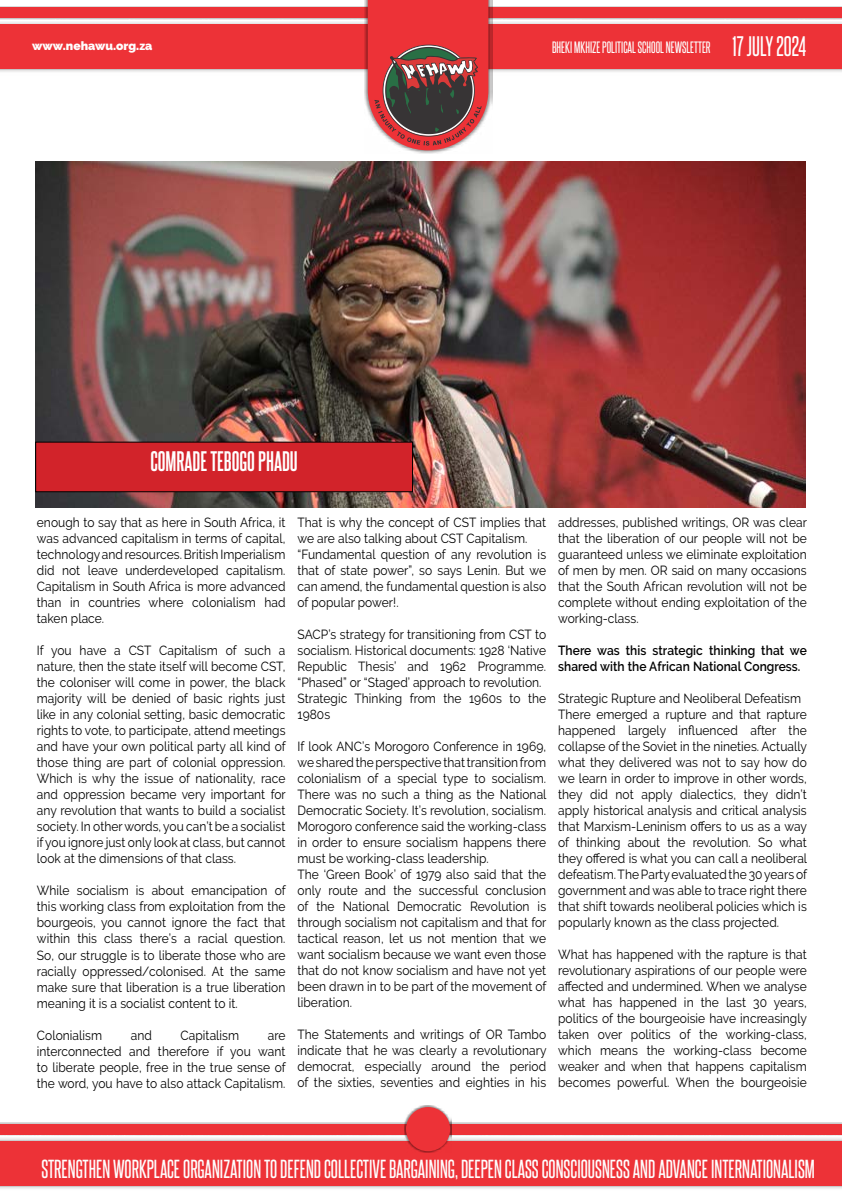
<style>
.page{position:relative;width:842px;height:1191px;background:#fff}
.page>*{position:absolute;margin:0;border:0;box-sizing:border-box;transform-origin:0 0}
.t1{font:700 24px "Steelfish Rg";color:#fff}
.t2{font:24px "Steelfish Rg";color:#fff}
.t3{font:22.2px "Steelfish Rg";color:#fefefe}
.t4{font:14px "Steelfish Rg";color:#fefefe}
.t5{font:13.2px/16px "Raleway";letter-spacing:.005em;color:#000;text-align:justify;scale:.91 1}
.t6{font:600 13.2px/16px "Raleway";letter-spacing:.005em;color:#000;scale:.91 1}
.t7{font:900 12px "Raleway";color:#fefefe}
</style>
<div class="page">
<img style="left:0;top:6px;width:842px;height:70px">
<div style="left:0;top:25px;width:842px;height:44px;background:#ed3237"></div>
<div style="left:0;top:8px;width:842px;height:10px;background:#ed3237"></div>
<img style="left:364px;top:0;width:128px;height:154px">
<svg style="left:368px;top:0;width:120px;height:150px"></svg>
<img style="left:0;top:1122px;width:842px;height:67px">
<div style="left:0;top:1141px;width:842px;height:44px;background:#ed3237"></div>
<div style="left:0;top:1124px;width:842px;height:10px;background:#ed3237"></div>
<img style="left:405px;top:1105px;width:46px;height:47px">
<div style="left:406px;top:1107px;width:44px;height:44px;background:#ed3237;border-radius:50%"></div>
<img style="left:35px;top:162px;width:771px;height:345px">
<div style="left:36px;top:442px;width:377px;height:50px;background:#d2232a"></div>
<div style="left:35px;top:441px;width:378px;height:51px;border:1px solid #000"></div>
<p class="t7" style="left:32px;top:39px;width:122px">www.nehawu.org.za</p>
<p class="t4" style="left:552px;top:37px;width:160px">BHEKI MKHIZE POLITICAL SCHOOL NEWSLETTER</p>
<h1 class="t2" style="left:733px;top:30px;width:75px">17 JULY 2024</h1>
<h1 class="t1" style="left:150px;top:443px;width:149px">COMRADE TEBOGO PHADU</h1>
<p class="t5" style="left:37px;top:514px;width:275px">enough to say that as here in South Africa, it was advanced capitalism in terms of capital, technology and resources. British Imperialism did not leave underdeveloped capitalism.<br>Capitalism in South Africa is more advanced than in countries where colonialism had taken place.</p>
<p class="t5" style="left:37px;top:642px;width:275px">If you have a CST Capitalism of such a nature, then the state itself will become CST, the coloniser will come in power, the black majority will be denied of basic rights just like in any colonial setting, basic democratic rights to vote, to participate, attend meetings and have your own political party all kind of those thing are part of colonial oppression.<br>Which is why the issue of nationality, race and oppression became very important for any revolution that wants to build a socialist society. In other words, you can’t be a socialist if you ignore just only look at class, but cannot look at the dimensions of that class.</p>
<p class="t5" style="left:37px;top:882px;width:275px">While socialism is about emancipation of this working class from exploitation from the bourgeois, you cannot ignore the fact that within this class there’s a racial question.<br>So, our struggle is to liberate those who are racially oppressed/colonised. At the same make sure that liberation is a true liberation meaning it is a socialist content to it.</p>
<p class="t5" style="left:37px;top:1026px;width:73px">Colonialism</p>
<p class="t5" style="left:131px;top:1026px;width:25px">and</p>
<p class="t5" style="left:181px;top:1026px;width:66px">Capitalism</p>
<p class="t5" style="left:37px;top:1026px;width:275px;text-indent:231px">are interconnected and therefore if you want to liberate people, free in the true sense of the word, you have to also attack Capitalism.</p>
<p class="t5" style="left:297px;top:514px;width:275px;text-align:left">That is why the concept of CST implies that we are also talking about CST Capitalism. “Fundamental question of any revolution is that of state power”, so says Lenin. But we can amend, the fundamental question is also of popular power!.</p>
<p class="t5" style="left:297px;top:626px;width:275px;text-align:left">SACP’s strategy for transitioning from CST to socialism. Historical documents: 1928 ‘Native Republic Thesis’ and 1962 Programme. “Phased” or “Staged’ approach to revolution.<br>Strategic Thinking from the 1960s to the 1980s</p>
<p class="t5" style="left:297px;top:738px;width:275px;text-align:left">If look ANC’s Morogoro Conference in 1969, we shared the perspective that transition from colonialism of a special type to socialism.<br>There was no such a thing as the National Democratic Society. It’s revolution, socialism.<br>Morogoro conference said the working-class in order to ensure socialism happens there must be working-class leadership.<br>The ‘Green Book’ of 1979 also said that the only route and the successful conclusion of the National Democratic Revolution is through socialism not capitalism and that for tactical reason, let us not mention that we want socialism because we want even those that do not know socialism and have not yet been drawn in to be part of the movement of liberation.</p>
<p class="t5" style="left:297px;top:1026px;width:275px">The Statements and writings of OR Tambo indicate that he was clearly a revolutionary democrat, especially around the period of the sixties, seventies and eighties in his</p>
<p class="t5" style="left:558px;top:514px;width:275px">addresses, published writings, OR was clear that the liberation of our people will not be guaranteed unless we eliminate exploitation of men by men. OR said on many occasions that the South African revolution will not be complete without ending exploitation of the working-class.</p>
<p class="t6" style="left:558px;top:642px;width:275px">There was this strategic thinking that we shared with the African National Congress.</p>
<p class="t5" style="left:558px;top:690px;width:275px;text-align:left">Strategic Rupture and Neoliberal Defeatism There emerged a rupture and that rapture happened largely influenced after the collapse of the Soviet in the nineties. Actually what they delivered was not to say how do we learn in order to improve in other words, they did not apply dialectics, they didn’t apply historical analysis and critical analysis that Marxism-Leninism offers to us as a way of thinking about the revolution. So what they offered is what you can call a neoliberal defeatism. The Party evaluated the 30 years of government and was able to trace right there that shift towards neoliberal policies which is popularly known as the class projected.</p>
<p class="t5" style="left:558px;top:946px;width:275px">What has happened with the rapture is that revolutionary aspirations of our people were affected and undermined. When we analyse what has happened in the last 30 years, politics of the bourgeoisie have increasingly taken over politics of the working-class, which means the working-class become weaker and when that happens capitalism becomes powerful. When the bourgeoisie</p>
<h2 class="t3" style="left:41px;top:1153px;width:775px">STRENGTHEN WORKPLACE ORGANIZATION TO DEFEND COLLECTIVE BARGAINING, DEEPEN CLASS CONSCIOUSNESS AND ADVANCE INTERNATIONALISM</h2>
</div>
